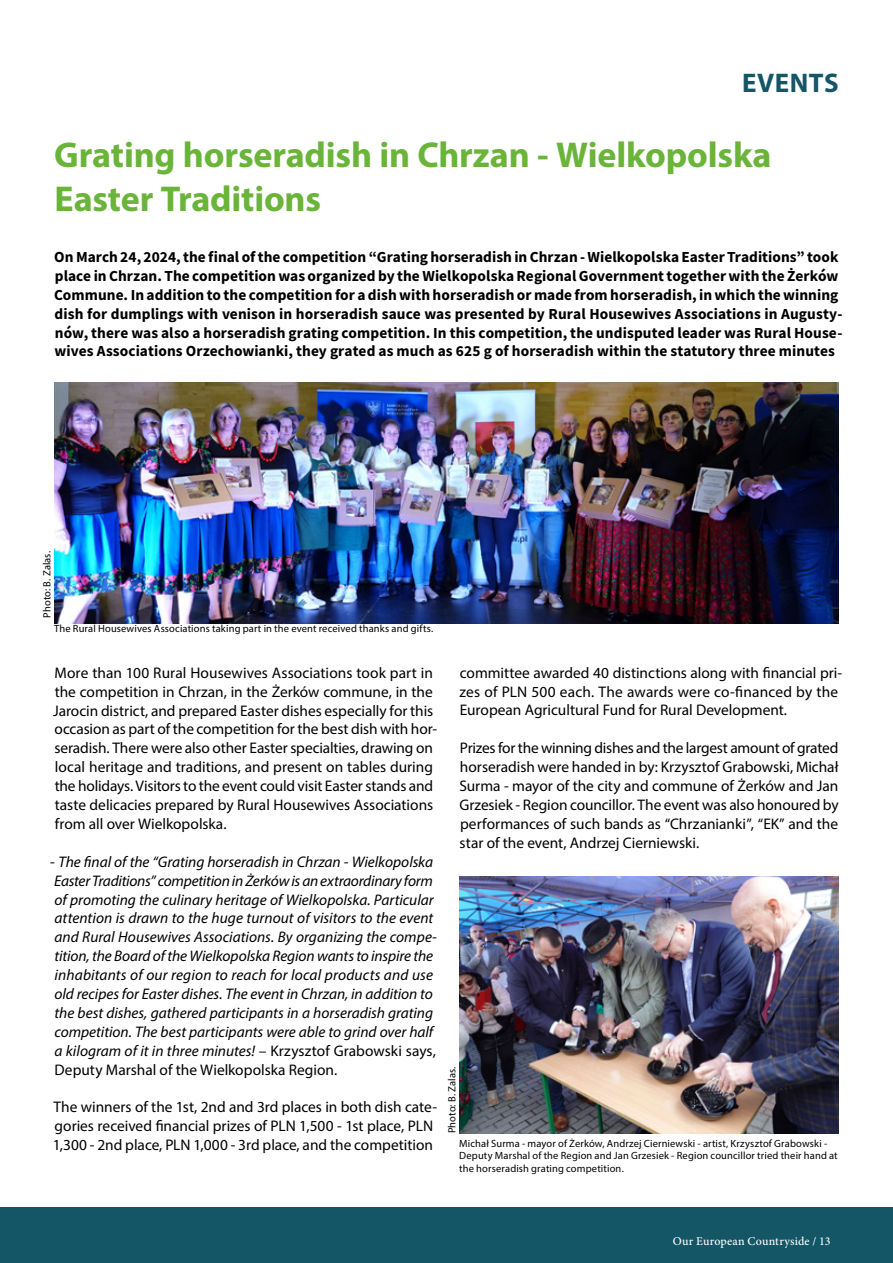
<style>
.page{position:relative;width:893px;height:1263px;background:#fff}
.page>*{position:absolute;margin:0;border:0;box-sizing:border-box;transform-origin:0 0}
.t1{font:700 36px/43.2px "Myriad Pro";letter-spacing:-.005em;color:#69b439}
.t2{font:700 27px "Myriad Pro";letter-spacing:.02em;color:#145566}
.t3{font:15.3px/18.9px "Myriad Pro";color:#000}
.t4{font:italic 15.3px/18.9px "Myriad Pro";color:#000}
.t5{font:15.3px/18.9px "Source Sans Variable";letter-spacing:.005em;color:#000}
.t6{font:500 12px "Minion Pro";letter-spacing:.015em;color:#fff}
.t7{font:10.5px/12.6px "Myriad Pro";letter-spacing:.01em;color:#000}
.s1{font-style:normal}
</style>
<div class="page">
<div style="left:0;top:1208px;width:893px;height:55px;background:#145566"></div>
<img style="left:54px;top:383px;width:785px;height:240px">
<img style="left:459px;top:876px;width:380px;height:257px">
<h2 class="t2" style="left:742px;top:65px;width:98px">EVENTS</h2>
<h1 class="t1" style="left:54px;top:132px;width:719px">Grating horseradish in Chrzan - Wielkopolska<br>Easter Traditions</h1>
<p class="t5" style="left:54px;top:247px;width:790px">On March 24, 2024, the final of the competition “Grating horseradish in Chrzan - Wielkopolska Easter Traditions” took place in Chrzan. The competition was organized by the Wielkopolska Regional Government together with the Żerków Commune. In addition to the competition for a dish with horseradish or made from horseradish, in which the winning dish for dumplings with venison in horseradish sauce was presented by Rural Housewives Associations in Augusty&shy;nów, there was also a horseradish grating competition. In this competition, the undisputed leader was Rural House&shy;wives Associations Orzechowianki, they grated as much as 625 g of horseradish within the statutory three minutes</p>
<p class="t7" style="left:40px;top:618px;width:67px;rotate:-90deg">Photo: B. Zalas.</p>
<p class="t7" style="left:54px;top:621px;width:380px">The Rural Housewives Associations taking part in the event received thanks and gifts.</p>
<p class="t3" style="left:53px;top:663px;width:385px">More than 100 Rural Housewives Associations took part in the competition in Chrzan, in the Żerków commune, in the Jarocin district, and prepared Easter dishes especially for this occasion as part of the competition for the best dish with hor&shy;seradish. There were also other Easter specialties, drawing on local heritage and traditions, and present on tables during the holidays. Visitors to the event could visit Easter stands and taste delicacies prepared by Rural Housewives Associations from all over Wielkopolska.</p>
<p class="t4" style="left:50px;top:852px;width:388px"><span class="s1">-</span> The final of the “Grating horseradish in Chrzan - Wielkopolska Easter Traditions” competition in Żerków is an extraordinary form of promoting the culinary heritage of Wielkopolska. Particular attention is drawn to the huge turnout of visitors to the event and Rural Housewives Associations. By organizing the compe&shy;tition, the Board of the Wielkopolska Region wants to inspire the inhabitants of our region to reach for local products and use old recipes for Easter dishes. The event in Chrzan, in addition to the best dishes, gathered participants in a horseradish grating competition. The best participants were able to grind over half a kilogram of it in three minutes! <span class="s1">– Krzysztof Grabowski says, Deputy Marshal of the Wielkopolska Region.</span></p>
<p class="t3" style="left:53px;top:1098px;width:386px">The winners of the 1st, 2nd and 3rd places in both dish cate&shy;gories received financial prizes of PLN 1,500 - 1st place, PLN<br>1,300 - 2nd place, PLN 1,000 - 3rd place, and the competition</p>
<p class="t3" style="left:459px;top:663px;width:384px">committee awarded 40 distinctions along with financial pri&shy;zes of PLN 500 each. The awards were co-financed by the<br>European Agricultural Fund for Rural Development.</p>
<p class="t3" style="left:459px;top:738px;width:381px;text-align:justify">Prizes for the winning dishes and the largest amount of grated horseradish were handed in by: Krzysztof Grabowski, Michał Surma - mayor of the city and commune of Żerków and Jan Grzesiek - Region councillor. The event was also honoured by performances of such bands as “Chrzanianki”, “EK” and the star of the event, Andrzej Cierniewski.</p>
<p class="t7" style="left:446px;top:1133px;width:67px;rotate:-90deg">Photo: B. Zalas.</p>
<p class="t7" style="left:459px;top:1137px;width:380px">Michał Surma - mayor of Żerków, Andrzej Cierniewski - artist, Krzysztof Grabowski -<br>Deputy Marshal of the Region and Jan Grzesiek - Region councillor tried their hand at the horseradish grating competition.</p>
<p class="t6" style="left:673px;top:1233px;width:159px">Our European Countryside / 13</p>
</div>
